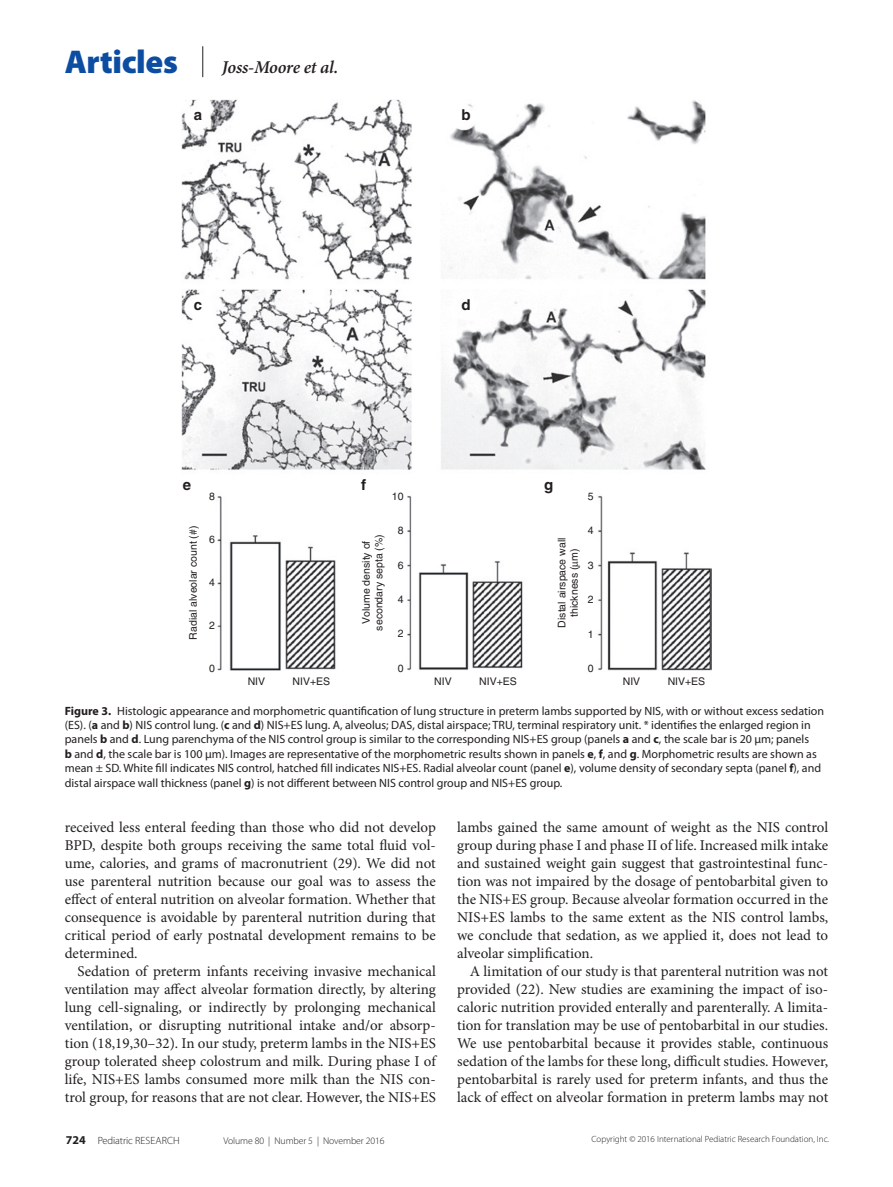
<style>
.page{position:relative;width:893px;height:1187px;background:#fff}
.page>*{position:absolute;margin:0;border:0;box-sizing:border-box;transform-origin:0 0}
.t1{font:900 33px "Myriad Pro";letter-spacing:-.01em;color:#0d4da1}
.t2{font:italic 600 18px "Minion Pro";letter-spacing:-.015em;color:#231f20}
.t3{font:15px/18px "Minion Pro";letter-spacing:-.005em;color:#231f20;text-align:justify}
.t4{font:700 15px "Helvetica";color:#231f20}
.t5{font:12px/14.4px "Myriad Pro";color:#231f20}
.t6{font:10.5px/12.6px "Helvetica";color:#231f20;text-align:center}
.t7{font:300 10.5px "Myriad Pro";letter-spacing:-.01em;color:#231f20}
.t8{font:300 9.75px "Myriad Pro";letter-spacing:-.01em;color:#231f20}
.t9{font:300 9px "Myriad Pro";color:#231f20}
.s1{font-weight:700}
.s2{font-weight:700;font-size:12px}
</style>
<div class="page">
<hr style="left:202px;top:46px;width:1px;height:31px;background:#231f20">
<img style="left:182px;top:99px;width:529px;height:571px">
<svg style="left:573px;top:560px;width:7px;height:6px"></svg>
<h1 class="t1" style="left:65px;top:43px;width:115px">Articles</h1>
<p class="t2" style="left:222px;top:55px;width:118px">Joss-Moore et al.</p>
<p class="t4" style="left:194px;top:105px;width:10px">a</p>
<p class="t4" style="left:462px;top:105px;width:11px">b</p>
<p class="t4" style="left:194px;top:295px;width:10px">c</p>
<p class="t4" style="left:462px;top:295px;width:11px">d</p>
<p class="t4" style="left:183px;top:475px;width:10px">e</p>
<p class="t4" style="left:361px;top:475px;width:6px">f</p>
<p class="t4" style="left:544px;top:475px;width:11px">g</p>
<p class="t6" style="left:392px;top:489px;width:13px">10</p>
<p class="t6" style="left:398px;top:524px;width:7px">8</p>
<p class="t6" style="left:209px;top:490px;width:7px">8</p>
<p class="t6" style="left:588px;top:490px;width:7px">5</p>
<p class="t6" style="left:187px;top:639px;width:115px;rotate:-90deg">Radial alveolar count (#)</p>
<p class="t6" style="left:209px;top:533px;width:7px">6</p>
<p class="t6" style="left:588px;top:524px;width:7px">4</p>
<p class="t6" style="left:360px;top:630px;width:98px;rotate:-90deg">Volume density of secondary septa (%)</p>
<p class="t6" style="left:555px;top:627px;width:91px;rotate:-90deg">Distal airspace wall thickness ( m)</p>
<p class="t6" style="left:398px;top:558px;width:7px">6</p>
<p class="t6" style="left:398px;top:593px;width:7px">4</p>
<p class="t6" style="left:398px;top:627px;width:7px">2</p>
<p class="t6" style="left:398px;top:661px;width:7px">0</p>
<p class="t6" style="left:588px;top:558px;width:7px">3</p>
<p class="t6" style="left:209px;top:576px;width:7px">4</p>
<p class="t6" style="left:209px;top:619px;width:7px">2</p>
<p class="t6" style="left:209px;top:662px;width:7px">0</p>
<p class="t6" style="left:588px;top:593px;width:7px">2</p>
<p class="t6" style="left:588px;top:627px;width:7px">1</p>
<p class="t6" style="left:588px;top:662px;width:7px">0</p>
<p class="t6" style="left:248px;top:675px;width:19px">NIV</p>
<p class="t6" style="left:293px;top:675px;width:39px">NIV+ES</p>
<p class="t6" style="left:434px;top:675px;width:19px">NIV</p>
<p class="t6" style="left:479px;top:675px;width:39px">NIV+ES</p>
<p class="t6" style="left:623px;top:675px;width:19px">NIV</p>
<p class="t6" style="left:668px;top:675px;width:39px">NIV+ES</p>
<p class="t5" style="left:65px;top:703px;width:761px"><span class="s1">Figure 3.</span> Histologic appearance and morphometric quantification of lung structure in preterm lambs supported by NIS, with or without excess sedation (ES). (<span class="s1">a</span> and <span class="s1">b</span>) NIS control lung. (<span class="s1">c</span> and <span class="s1">d</span>) NIS+ES lung. A, alveolus; DAS, distal airspace; TRU, terminal respiratory unit. * identifies the enlarged region in panels <span class="s1">b</span> and <span class="s1">d</span>. Lung parenchyma of the NIS control group is similar to the corresponding NIS+ES group (panels <span class="s1">a</span> and <span class="s1">c</span>, the scale bar is 20 μm; panels<br><span class="s1">b</span> and <span class="s1">d</span>, the scale bar is 100 μm). Images are representative of the morphometric results shown in panels <span class="s1">e</span>, <span class="s1">f</span>, and <span class="s1">g</span>. Morphometric results are shown as mean ± SD. White fill indicates NIS control, hatched fill indicates NIS+ES. Radial alveolar count (panel <span class="s1">e</span>), volume density of secondary septa (panel <span class="s1">f</span>), and distal airspace wall thickness (panel <span class="s1">g</span>) is not different between NIS control group and NIS+ES group.</p>
<p class="t3" style="left:65px;top:818px;width:373px">received less enteral feeding than those who did not develop BPD, despite both groups receiving the same total fluid vol&shy;ume, calories, and grams of macronutrient (29). We did not use parenteral nutrition because our goal was to assess the effect of enteral nutrition on alveolar formation. Whether that consequence is avoidable by parenteral nutrition during that critical period of early postnatal development remains to be determined.</p>
<p class="t3" style="left:65px;top:962px;width:373px;text-indent:13px">Sedation of preterm infants receiving invasive mechanical ventilation may affect alveolar formation directly, by altering lung cell-signaling, or indirectly by prolonging mechanical ventilation, or disrupting nutritional intake and/or absorp&shy;tion (18,19,30–32). In our study, preterm lambs in the NIS+ES group tolerated sheep colostrum and milk. During phase I of life, NIS+ES lambs consumed more milk than the NIS con&shy;trol group, for reasons that are not clear. However, the NIS+ES</p>
<p class="t7" style="left:66px;top:1135px;width:82px"><span class="s2">724</span> Pediatric Researc</p>
<p class="t7" style="left:173px;top:1135px;width:8px">h</p>
<p class="t8" style="left:223px;top:1135px;width:163px">Volume 80 | Number 5 | November 2016</p>
<p class="t3" style="left:457px;top:818px;width:373px">lambs gained the same amount of weight as the NIS control group during phase I and phase II of life. Increased milk intake and sustained weight gain suggest that gastrointestinal func&shy;tion was not impaired by the dosage of pentobarbital given to the NIS+ES group. Because alveolar formation occurred in the NIS+ES lambs to the same extent as the NIS control lambs, we conclude that sedation, as we applied it, does not lead to alveolar simplification.</p>
<p class="t3" style="left:457px;top:962px;width:373px;text-indent:13px">A limitation of our study is that parenteral nutrition was not provided (22). New studies are examining the impact of iso&shy;caloric nutrition provided enterally and parenterally. A limita&shy;tion for translation may be use of pentobarbital in our studies.<br>We use pentobarbital because it provides stable, continuous sedation of the lambs for these long, difficult studies. However, pentobarbital is rarely used for preterm infants, and thus the lack of effect on alveolar formation in preterm lambs may not</p>
<p class="t9" style="left:592px;top:1134px;width:239px">Copyright © 2016 International Pediatric Research Foundation, Inc.</p>
</div>
